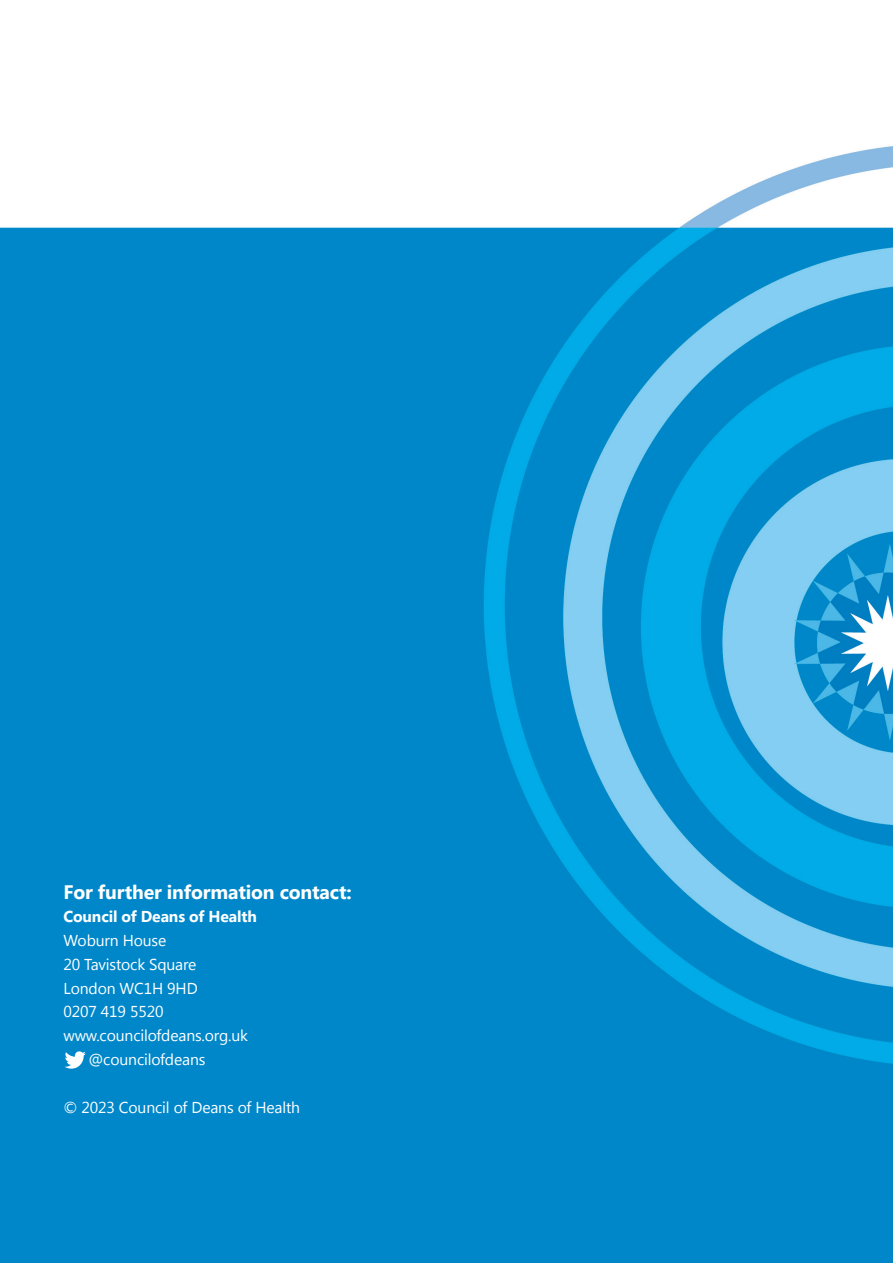
<style>
.page{position:relative;width:893px;height:1263px;background:#fff}
.page>*{position:absolute;margin:0;border:0;box-sizing:border-box;transform-origin:0 0}
.Subhead_1{font:700 19.5px "Segoe UI";letter-spacing:-.01em;color:#fff}
.Body_text{font:15.75px "Segoe UI";letter-spacing:-.01em;color:#fff}
.Body_text-2{font:700 15.75px "Segoe UI";letter-spacing:-.01em;color:#fff}
</style>
<div class="page">
<img style="left:0;top:146px;width:893px;height:1117px">
<svg style="left:65px;top:1051px;width:21px;height:18px"></svg>
<p class="Subhead_1" style="left:63px;top:878px;width:290px">For further information contact:</p>
<p class="Body_text-2" style="left:63px;top:906px;width:195px">Council of Deans of Health</p>
<p class="Body_text" style="left:63px;top:930px;width:104px">Woburn House</p>
<p class="Body_text" style="left:63px;top:953px;width:135px">20 Tavistock Square</p>
<p class="Body_text" style="left:63px;top:977px;width:136px">London WC1H 9HD</p>
<p class="Body_text" style="left:63px;top:1001px;width:102px">0207 419 5520</p>
<p class="Body_text" style="left:63px;top:1025px;width:186px">www.councilofdeans.org.uk</p>
<p class="Body_text" style="left:88px;top:1048px;width:119px">@councilofdeans</p>
<p class="Body_text" style="left:63px;top:1096px;width:238px">© 2023 Council of Deans of Health</p>
</div>
